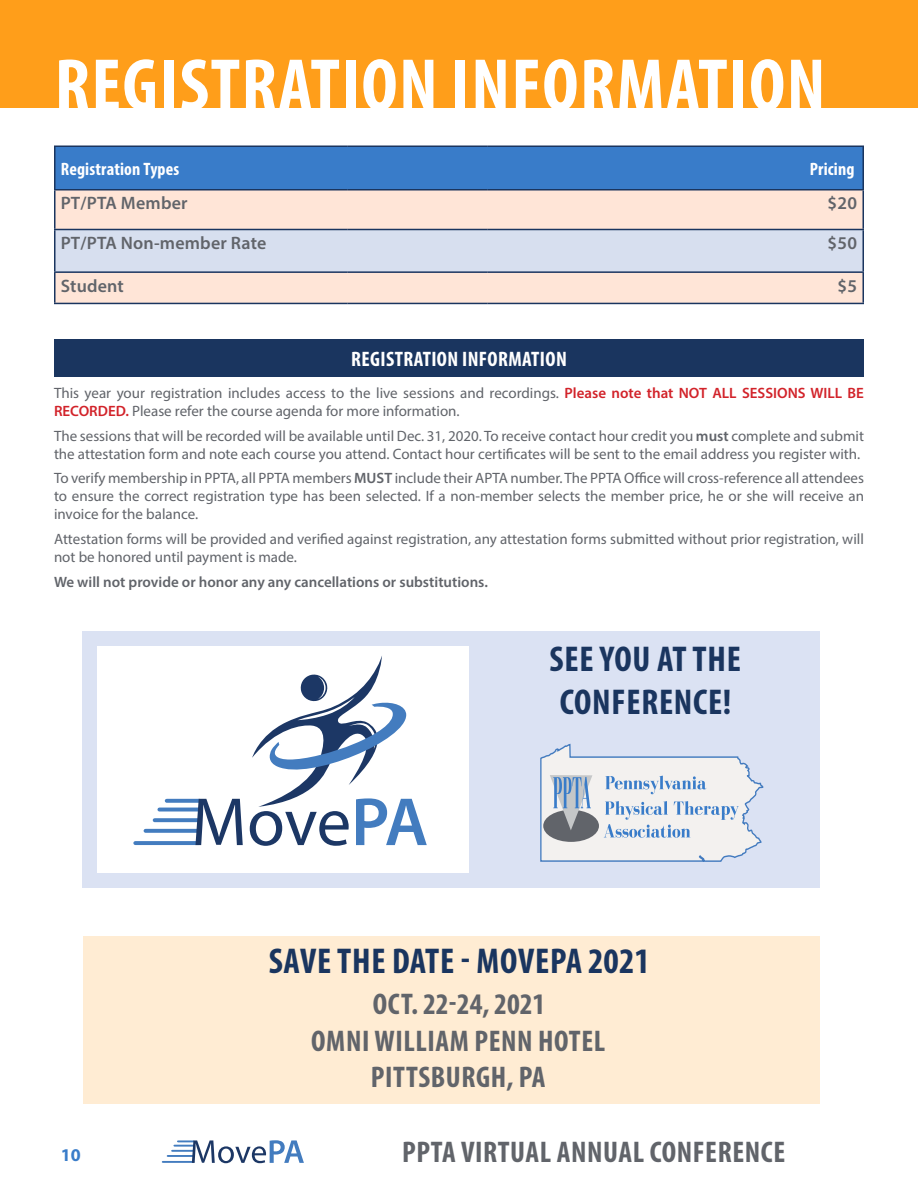
<style>
.page{position:relative;width:918px;height:1188px;background:#fff}
.page>*{position:absolute;margin:0;border:0;box-sizing:border-box;transform-origin:0 0}
.t1{font:700 condensed 75px "Myriad Pro";letter-spacing:.02em;color:#fff}
.t2{font:700 condensed 36px/43.2px "Myriad Pro";letter-spacing:.02em;color:#1a355f}
.t3{font:700 condensed 30px/36.6px "Myriad Pro";letter-spacing:.02em;color:#61646a;text-align:center}
.t4{font:700 condensed 21px "Myriad Pro";letter-spacing:.02em;color:#fff}
.t5{font:600 18px "Myriad Pro";letter-spacing:.01em;color:#61646a}
.t6{font:700 condensed 18px "Myriad Pro";letter-spacing:.01em;color:#fff}
.t7{font:700 18px "Myriad Pro";color:#397cc9}
.t8{font:15px/18px "Myriad Pro";color:#61646a}
.t9{font:600 15px "Myriad Pro";color:#61646a}
.s1{font-weight:600;color:#d2232a}
.s2{font-weight:600}
</style>
<div class="page">
<div style="left:0;top:0;width:918px;height:108px;background:#ff9e1a"></div>
<div style="left:56px;top:147px;width:806px;height:42px;background:#397cc9"></div>
<div style="left:56px;top:190px;width:806px;height:113px;background:#ffe5d7"></div>
<div style="left:56px;top:230px;width:806px;height:41px;background:#d7dfef"></div>
<hr style="left:54px;top:190px;width:2px;height:39px;background:#1a355f">
<hr style="left:862px;top:190px;width:2px;height:39px;background:#1a355f">
<hr style="left:54px;top:273px;width:2px;height:30px;background:#1a355f">
<hr style="left:862px;top:273px;width:2px;height:30px;background:#1a355f">
<hr style="left:54px;top:303px;width:294px;height:1px;background:#1a355f">
<hr style="left:348px;top:303px;width:140px;height:1px;background:#1a355f">
<hr style="left:488px;top:303px;width:376px;height:1px;background:#1a355f">
<hr style="left:54px;top:229px;width:294px;height:1px;background:#1a355f">
<hr style="left:54px;top:230px;width:2px;height:41px;background:#1a355f">
<hr style="left:348px;top:229px;width:140px;height:1px;background:#1a355f">
<hr style="left:488px;top:229px;width:376px;height:1px;background:#1a355f">
<hr style="left:862px;top:230px;width:2px;height:41px;background:#1a355f">
<hr style="left:54px;top:271px;width:294px;height:2px;background:#1a355f">
<hr style="left:348px;top:271px;width:140px;height:2px;background:#1a355f">
<hr style="left:488px;top:271px;width:376px;height:2px;background:#1a355f">
<hr style="left:54px;top:146px;width:294px;height:1px;background:#1a355f">
<hr style="left:54px;top:147px;width:2px;height:42px;background:#1a355f">
<hr style="left:348px;top:146px;width:140px;height:1px;background:#1a355f">
<hr style="left:488px;top:146px;width:376px;height:1px;background:#1a355f">
<hr style="left:862px;top:147px;width:2px;height:42px;background:#1a355f">
<hr style="left:54px;top:189px;width:294px;height:1px;background:#1a355f">
<hr style="left:348px;top:189px;width:140px;height:1px;background:#1a355f">
<hr style="left:488px;top:189px;width:376px;height:1px;background:#1a355f">
<div style="left:54px;top:339px;width:810px;height:38px;background:#1a355f"></div>
<svg style="left:167px;top:799px;width:28px;height:4px"></svg>
<svg style="left:146px;top:829px;width:49px;height:4px"></svg>
<svg style="left:135px;top:841px;width:60px;height:4px"></svg>
<svg style="left:155px;top:818px;width:40px;height:4px"></svg>
<svg style="left:159px;top:808px;width:36px;height:4px"></svg>
<svg style="left:195px;top:799px;width:48px;height:46px"></svg>
<svg style="left:250px;top:656px;width:177px;height:190px"></svg>
<div style="left:83px;top:632px;width:386px;height:14px;background:#dbe2f3"></div>
<div style="left:95px;top:874px;width:387px;height:14px;background:#dbe2f3"></div>
<div style="left:83px;top:632px;width:14px;height:256px;background:#dbe2f3"></div>
<div style="left:469px;top:632px;width:15px;height:256px;background:#dbe2f3"></div>
<div style="left:484px;top:632px;width:335px;height:256px;background:#dbe2f3"></div>
<svg style="left:540px;top:743px;width:224px;height:119px"></svg>
<hr style="left:168px;top:1155px;width:25px;height:2px;background:#437cbf">
<hr style="left:163px;top:1161px;width:31px;height:2px;background:#437cbf">
<hr style="left:172px;top:1150px;width:22px;height:2px;background:#437cbf">
<hr style="left:174px;top:1145px;width:20px;height:2px;background:#437cbf">
<svg style="left:178px;top:1140px;width:126px;height:23px"></svg>
<div style="left:83px;top:936px;width:736px;height:168px;background:#ffecd3"></div>
<h1 class="t1" style="left:55px;top:38px;width:772px">REGISTRATION INFORMATION</h1>
<p class="t6" style="left:61px;top:158px;width:120px">Registration Types</p>
<p class="t6" style="left:810px;top:158px;width:46px">Pricing</p>
<p class="t5" style="left:61px;top:192px;width:128px">PT/PTA Member</p>
<p class="t5" style="left:827px;top:192px;width:31px">$20</p>
<p class="t5" style="left:61px;top:232px;width:207px">PT/PTA Non-member Rate</p>
<p class="t5" style="left:828px;top:232px;width:31px">$50</p>
<p class="t5" style="left:61px;top:274px;width:65px">Student</p>
<p class="t5" style="left:838px;top:274px;width:21px">$5</p>
<h3 class="t4" style="left:351px;top:346px;width:217px">REGISTRATION INFORMATION</h3>
<p class="t8" style="left:54px;top:384px;width:811px">This year your registration includes access to the live sessions and recordings. <span class="s1">Please note that NOT ALL SESSIONS WILL BE<br>RECORDED.</span> Please refer the course agenda for more information.</p>
<p class="t8" style="left:54px;top:426px;width:811px">The sessions that will be recorded will be available until Dec. 31, 2020. To receive contact hour credit you <span class="s2">must</span> complete and submit the attestation form and note each course you attend. Contact hour certificates will be sent to the email address you register with.</p>
<p class="t8" style="left:54px;top:469px;width:812px;text-align:justify">To verify membership in PPTA, all PPTA members <span class="s2">MUST</span> include their APTA number. The PPTA Office will cross-reference all attendees to ensure the correct registration type has been selected. If a non-member selects the member price, he or she will receive an invoice for the balance.</p>
<p class="t8" style="left:54px;top:530px;width:811px">Attestation forms will be provided and verified against registration, any attestation forms submitted without prior registration, will not be honored until payment is made.</p>
<p class="t9" style="left:54px;top:572px;width:435px">We will not provide or honor any any cancellations or substitutions.</p>
<h2 class="t2" style="left:550px;top:636px;width:193px">SEE YOU AT THE<br>CONFERENCE!</h2>
<h2 class="t2" style="left:269px;top:939px;width:382px">SAVE THE DATE - MOVEPA 2021</h2>
<h3 class="t3" style="left:311px;top:985px;width:295px">OCT. 22-24, 2021<br>OMNI WILLIAM PENN HOTEL<br>PITTSBURGH, PA</h3>
<p class="t7" style="left:61px;top:1143px;width:21px">10</p>
<h3 class="t3" style="left:402px;top:1133px;width:384px">PPTA VIRTUAL ANNUAL CONFERENCE</h3>
</div>
